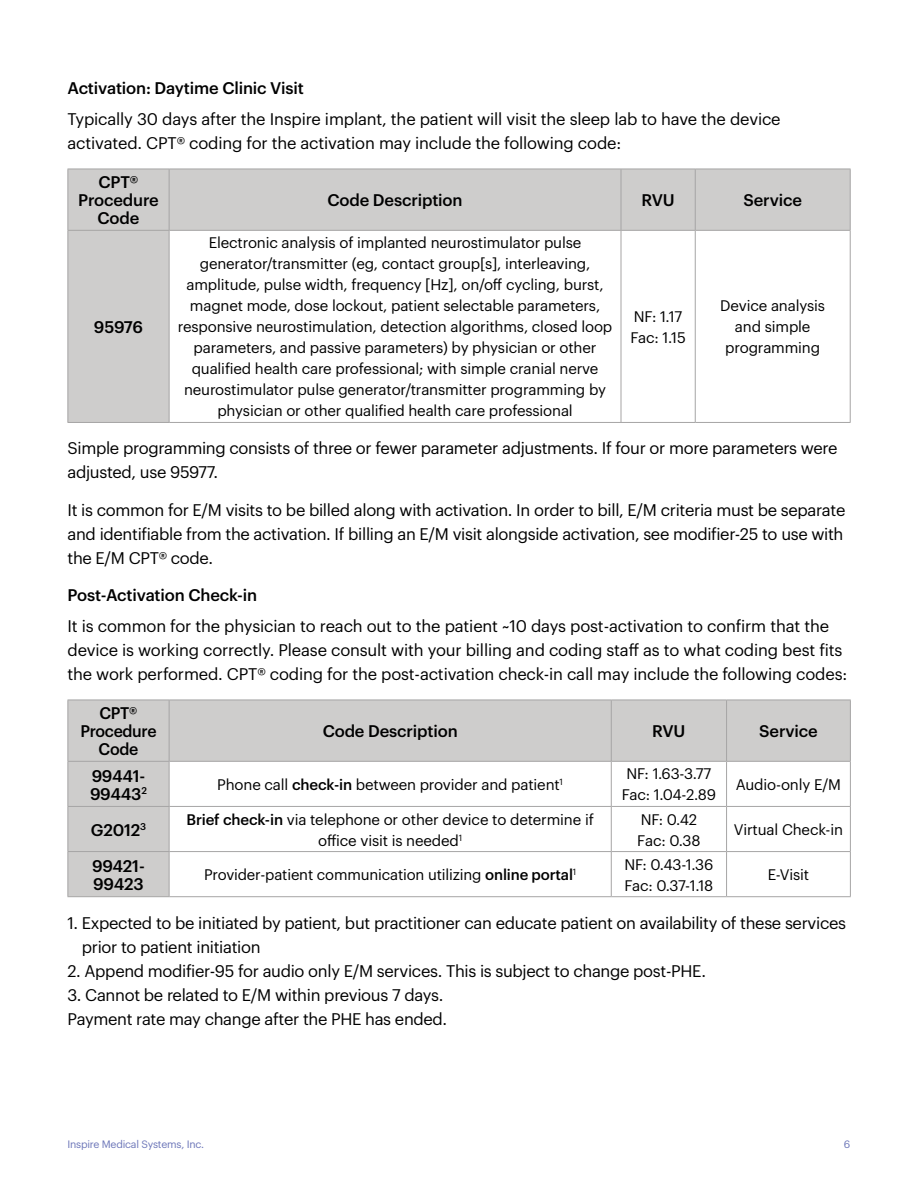
<style>
.page{position:relative;width:918px;height:1188px;background:#fff}
.page>*{position:absolute;margin:0;border:0;box-sizing:border-box;transform-origin:0 0}
.t1{font:16.5px/24px "Graphik";letter-spacing:-.02em;color:#000}
.t2{font:500 16.5px/18px "Graphik";letter-spacing:-.01em;color:#000}
.t3{font:500 16.5px/18px "Graphik";letter-spacing:-.01em;color:#000;text-align:center;scale:.96 1}
.t4{font:15px/21px "Graphik";letter-spacing:-.01em;color:#000;text-align:center}
.t5{font:10.5px "Graphik";letter-spacing:-.02em;color:#6b75b8}
.s1{font-weight:500}
</style>
<div class="page">
<svg style="left:69px;top:170px;width:781px;height:252px"></svg>
<hr style="left:68px;top:169px;width:101px;height:1px;background:#a6a5a5">
<hr style="left:68px;top:169px;width:1px;height:61px;background:#a6a5a5">
<hr style="left:169px;top:169px;width:452px;height:1px;background:#a6a5a5">
<hr style="left:169px;top:169px;width:1px;height:61px;background:#a6a5a5">
<hr style="left:621px;top:169px;width:74px;height:1px;background:#a6a5a5">
<hr style="left:621px;top:169px;width:1px;height:61px;background:#a6a5a5">
<hr style="left:695px;top:169px;width:156px;height:1px;background:#a6a5a5">
<hr style="left:695px;top:169px;width:1px;height:61px;background:#a6a5a5">
<hr style="left:850px;top:169px;width:1px;height:61px;background:#a6a5a5">
<hr style="left:68px;top:230px;width:101px;height:1px;background:#a6a5a5">
<hr style="left:68px;top:231px;width:1px;height:191px;background:#a6a5a5">
<hr style="left:169px;top:230px;width:452px;height:1px;background:#a6a5a5">
<hr style="left:169px;top:231px;width:1px;height:191px;background:#a6a5a5">
<hr style="left:621px;top:230px;width:74px;height:1px;background:#a6a5a5">
<hr style="left:621px;top:231px;width:1px;height:191px;background:#a6a5a5">
<hr style="left:695px;top:230px;width:156px;height:1px;background:#a6a5a5">
<hr style="left:695px;top:231px;width:1px;height:191px;background:#a6a5a5">
<hr style="left:850px;top:231px;width:1px;height:191px;background:#a6a5a5">
<hr style="left:68px;top:422px;width:101px;height:1px;background:#a6a5a5">
<hr style="left:169px;top:422px;width:452px;height:1px;background:#a6a5a5">
<hr style="left:621px;top:422px;width:74px;height:1px;background:#a6a5a5">
<hr style="left:695px;top:422px;width:156px;height:1px;background:#a6a5a5">
<svg style="left:69px;top:701px;width:781px;height:195px"></svg>
<hr style="left:68px;top:700px;width:101px;height:1px;background:#a6a5a5">
<hr style="left:68px;top:700px;width:1px;height:61px;background:#a6a5a5">
<hr style="left:169px;top:700px;width:442px;height:1px;background:#a6a5a5">
<hr style="left:169px;top:700px;width:1px;height:61px;background:#a6a5a5">
<hr style="left:611px;top:700px;width:116px;height:1px;background:#a6a5a5">
<hr style="left:611px;top:700px;width:1px;height:61px;background:#a6a5a5">
<hr style="left:727px;top:700px;width:124px;height:1px;background:#a6a5a5">
<hr style="left:726px;top:700px;width:1px;height:61px;background:#a6a5a5">
<hr style="left:850px;top:700px;width:1px;height:61px;background:#a6a5a5">
<hr style="left:68px;top:761px;width:101px;height:1px;background:#a6a5a5">
<hr style="left:68px;top:762px;width:1px;height:44px;background:#a6a5a5">
<hr style="left:169px;top:761px;width:442px;height:1px;background:#a6a5a5">
<hr style="left:169px;top:762px;width:1px;height:44px;background:#a6a5a5">
<hr style="left:611px;top:761px;width:116px;height:1px;background:#a6a5a5">
<hr style="left:611px;top:762px;width:1px;height:44px;background:#a6a5a5">
<hr style="left:727px;top:761px;width:124px;height:1px;background:#a6a5a5">
<hr style="left:726px;top:762px;width:1px;height:44px;background:#a6a5a5">
<hr style="left:850px;top:762px;width:1px;height:44px;background:#a6a5a5">
<hr style="left:68px;top:806px;width:101px;height:1px;background:#a6a5a5">
<hr style="left:68px;top:807px;width:1px;height:44px;background:#a6a5a5">
<hr style="left:169px;top:806px;width:442px;height:1px;background:#a6a5a5">
<hr style="left:169px;top:807px;width:1px;height:44px;background:#a6a5a5">
<hr style="left:611px;top:806px;width:116px;height:1px;background:#a6a5a5">
<hr style="left:611px;top:807px;width:1px;height:44px;background:#a6a5a5">
<hr style="left:727px;top:806px;width:124px;height:1px;background:#a6a5a5">
<hr style="left:726px;top:807px;width:1px;height:44px;background:#a6a5a5">
<hr style="left:850px;top:807px;width:1px;height:44px;background:#a6a5a5">
<hr style="left:68px;top:851px;width:101px;height:1px;background:#a6a5a5">
<hr style="left:68px;top:852px;width:1px;height:44px;background:#a6a5a5">
<hr style="left:169px;top:851px;width:442px;height:1px;background:#a6a5a5">
<hr style="left:169px;top:852px;width:1px;height:44px;background:#a6a5a5">
<hr style="left:611px;top:851px;width:116px;height:1px;background:#a6a5a5">
<hr style="left:611px;top:852px;width:1px;height:44px;background:#a6a5a5">
<hr style="left:727px;top:851px;width:124px;height:1px;background:#a6a5a5">
<hr style="left:726px;top:852px;width:1px;height:44px;background:#a6a5a5">
<hr style="left:850px;top:852px;width:1px;height:44px;background:#a6a5a5">
<hr style="left:68px;top:896px;width:101px;height:1px;background:#a6a5a5">
<hr style="left:169px;top:896px;width:442px;height:1px;background:#a6a5a5">
<hr style="left:611px;top:896px;width:116px;height:1px;background:#a6a5a5">
<hr style="left:727px;top:896px;width:124px;height:1px;background:#a6a5a5">
<p class="t2" style="left:68px;top:78px;width:238px">Activation: Daytime Clinic Visit</p>
<p class="t1" style="left:68px;top:106px;width:715px">Typically 30 days after the Inspire implant, the patient will visit the sleep lab to have the device activated. CPT® coding for the activation may include the following code:</p>
<p class="t2" style="left:78px;top:172px;width:82px;text-align:center">CPT®<br>Procedure<br>Code</p>
<p class="t2" style="left:328px;top:190px;width:137px">Code Description</p>
<p class="t2" style="left:641px;top:190px;width:35px">RVU</p>
<p class="t2" style="left:744px;top:190px;width:60px">Service</p>
<p class="t2" style="left:94px;top:317px;width:51px">95976</p>
<p class="t4" style="left:178px;top:231px;width:436px">Electronic analysis of implanted neurostimulator pulse generator/transmitter (eg, contact group[s], interleaving, amplitude, pulse width, frequency [Hz], on/off cycling, burst, magnet mode, dose lockout, patient selectable parameters, responsive neurostimulation, detection algorithms, closed loop parameters, and passive parameters) by physician or other qualified health care professional; with simple cranial nerve neurostimulator pulse generator/transmitter programming by physician or other qualified health care professional</p>
<p class="t4" style="left:630px;top:305px;width:57px;text-align:left">NF: 1.17<br>Fac: 1.15</p>
<p class="t4" style="left:720px;top:294px;width:106px">Device analysis and simple programming</p>
<p class="t1" style="left:68px;top:435px;width:772px">Simple programming consists of three or fewer parameter adjustments. If four or more parameters were adjusted, use 95977.</p>
<p class="t1" style="left:68px;top:497px;width:779px;text-align:justify">It is common for E/M visits to be billed along with activation. In order to bill, E/M criteria must be separate and identifiable from the activation. If billing an E/M visit alongside activation, see modifier-25 to use with the E/M CPT® code.</p>
<p class="t2" style="left:68px;top:585px;width:191px">Post-Activation Check-in</p>
<p class="t1" style="left:68px;top:613px;width:781px">It is common for the physician to reach out to the patient ~10 days post-activation to confirm that the device is working correctly. Please consult with your billing and coding staff as to what coding best fits the work performed. CPT® coding for the post-activation check-in call may include the following codes:</p>
<p class="t3" style="left:80px;top:703px;width:81px">CPT®<br>Procedure<br>Code</p>
<p class="t2" style="left:323px;top:721px;width:137px">Code Description</p>
<p class="t2" style="left:652px;top:721px;width:35px">RVU</p>
<p class="t2" style="left:759px;top:721px;width:60px">Service</p>
<p class="t2" style="left:90px;top:765px;width:58px">99441-<br>99443<sup>2</sup></p>
<p class="t4" style="left:217px;top:773px;width:347px">Phone call <span class="s1">check-in</span> between provider and patient<sup>1</sup></p>
<p class="t4" style="left:622px;top:762px;width:96px">NF: 1.63-3.77<br>Fac: 1.04-2.89</p>
<p class="t4" style="left:736px;top:773px;width:107px">Audio-only E/M</p>
<p class="t2" style="left:91px;top:819px;width:57px">G2012<sup>3</sup></p>
<p class="t4" style="left:187px;top:807px;width:409px"><span class="s1">Brief check-in</span> via telephone or other device to determine if office visit is needed<sup>1</sup></p>
<p class="t4" style="left:637px;top:807px;width:65px;text-align:left">NF: 0.42<br>Fac: 0.38</p>
<p class="t4" style="left:734px;top:818px;width:111px">Virtual Check-in</p>
<p class="t2" style="left:92px;top:855px;width:54px">99421-<br>99423</p>
<p class="t4" style="left:204px;top:863px;width:374px">Provider-patient communication utilizing <span class="s1">online portal</span><sup>1</sup></p>
<p class="t4" style="left:624px;top:853px;width:91px;text-align:left">NF: 0.43-1.36<br>Fac: 0.37-1.18</p>
<p class="t4" style="left:768px;top:863px;width:43px">E-Visit</p>
<p class="t1" style="left:82px;top:909px;width:766px;text-indent:-14px">1. Expected to be initiated by patient, but practitioner can educate patient on availability of these services prior to patient initiation</p>
<p class="t1" style="left:67px;top:957px;width:640px">2. Append modifier-95 for audio only E/M services. This is subject to change post-PHE.</p>
<p class="t1" style="left:67px;top:981px;width:381px">3. Cannot be related to E/M within previous 7 days.<br>Payment rate may change after the PHE has ended.</p>
<p class="t5" style="left:68px;top:1136px;width:138px">Inspire Medical Systems, Inc.</p>
<p class="t5" style="left:844px;top:1136px;width:8px">6</p>
</div>
